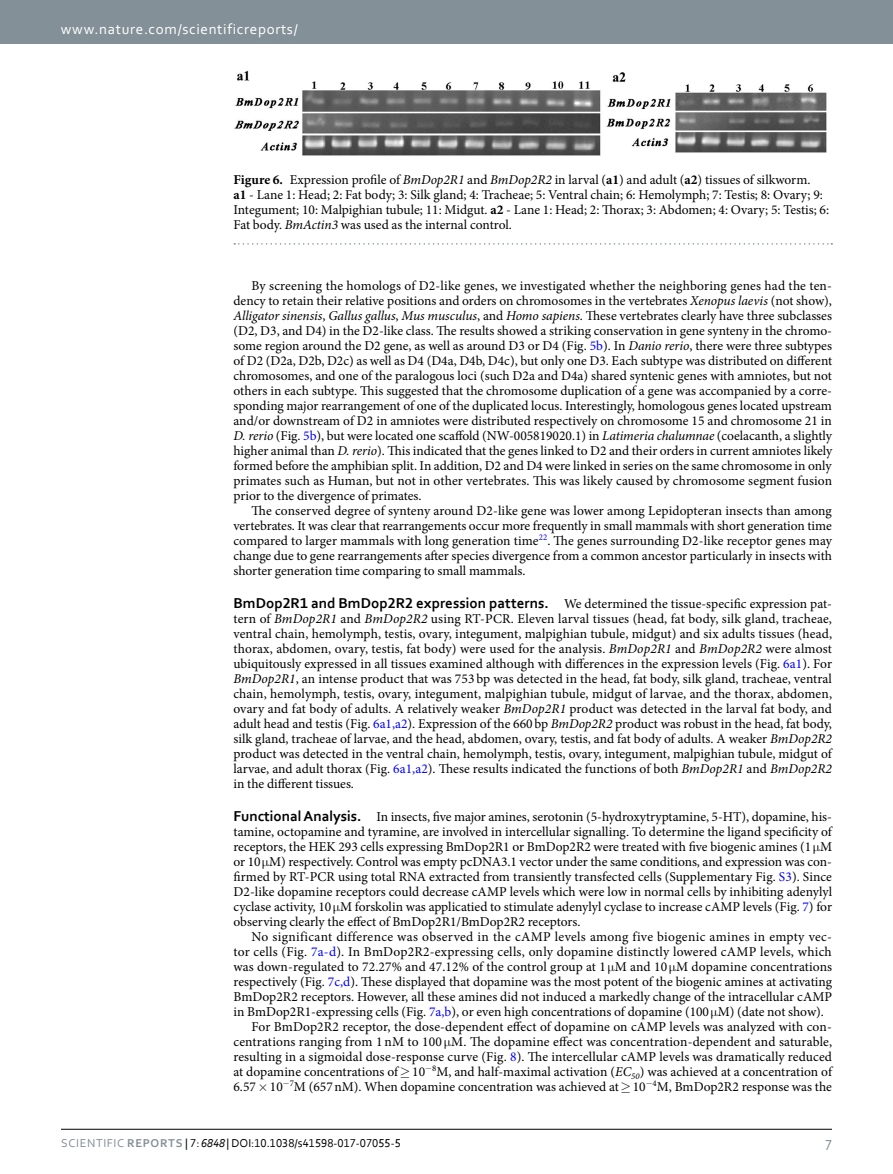
<style>
.page{position:relative;width:893px;height:1174px;background:#fff}
.page>*{position:absolute;margin:0;border:0;box-sizing:border-box;transform-origin:0 0}
.t1{font:15px "Corbel 2";letter-spacing:.045em;color:#fff}
.t2{font:15px "Corbel 2";color:#839097}
.t3{font:13.5px/15px "Minion Pro";color:#000;text-align:justify}
.t4{font:13.5px "Minion Pro";letter-spacing:.025em;color:#000}
.t5{font:12px "Corbel";color:#000}
.s1{font-weight:700}
.s2{font-style:italic}
.s3{color:#00f}
.s4{font-family:"Corbel";font-weight:700;font-size:15px}
.s5{font-family:"Corbel 2";color:#839097}
.s6{font-family:"Corbel Bold 2";color:#839097}
</style>
<div class="page">
<div style="left:0;top:0;width:893px;height:43px;background:#839097"></div>
<hr style="left:61px;top:1129px;width:771px;height:1px;background:#000">
<img style="left:234px;top:70px;width:593px;height:86px">
<svg style="left:234px;top:243px;width:598px;height:2px"></svg>
<p class="t1" style="left:61px;top:19px;width:238px">www.nature.com/scientificreports/</p>
<p class="t3" style="left:233px;top:172px;width:597px;text-align:left"><span class="s1">Figure 6.</span> Expression profile of <span class="s2">BmDop2R1</span> and <span class="s2">BmDop2R2</span> in larval (<span class="s1">a1</span>) and adult (<span class="s1">a2</span>) tissues of silkworm.<br><span class="s1">a1</span> - Lane 1: Head; 2: Fat body; 3: Silk gland; 4: Tracheae; 5: Ventral chain; 6: Hemolymph; 7: Testis; 8: Ovary; 9:<br>Integument; 10: Malpighian tubule; 11: Midgut. <span class="s1">a2</span> - Lane 1: Head; 2: Thorax; 3: Abdomen; 4: Ovary; 5: Testis; 6:<br>Fat body. <span class="s2">BmActin3</span> was used as the internal control.</p>
<p class="t3" style="left:233px;top:278px;width:600px;text-indent:18px">By screening the homologs of D2-like genes, we investigated whether the neighboring genes had the ten&shy;dency to retain their relative positions and orders on chromosomes in the vertebrates <span class="s2">Xenopus laevis</span> (not show), <span class="s2">Alligator sinensis</span>, <span class="s2">Gallus gallus</span>, <span class="s2">Mus musculus</span>, and <span class="s2">Homo sapiens</span>. These vertebrates clearly have three subclasses (D2, D3, and D4) in the D2-like class. The results showed a striking conservation in gene synteny in the chromo&shy;some region around the D2 gene, as well as around D3 or D4 (Fig. <span class="s3">5b</span>). In <span class="s2">Danio rerio</span>, there were three subtypes of D2 (D2a, D2b, D2c) as well as D4 (D4a, D4b, D4c), but only one D3. Each subtype was distributed on different chromosomes, and one of the paralogous loci (such D2a and D4a) shared syntenic genes with amniotes, but not others in each subtype. This suggested that the chromosome duplication of a gene was accompanied by a corre&shy;sponding major rearrangement of one of the duplicated locus. Interestingly, homologous genes located upstream and/or downstream of D2 in amniotes were distributed respectively on chromosome 15 and chromosome 21 in <span class="s2">D. rerio</span> (Fig. <span class="s3">5b</span>), but were located one scaffold (NW-005819020.1) in <span class="s2">Latimeria chalumnae</span> (coelacanth, a slightly higher animal than <span class="s2">D. rerio</span>). This indicated that the genes linked to D2 and their orders in current amniotes likely formed before the amphibian split. In addition, D2 and D4 were linked in series on the same chromosome in only primates such as Human, but not in other vertebrates. This was likely caused by chromosome segment fusion prior to the divergence of primates.</p>
<p class="t3" style="left:233px;top:503px;width:600px;text-indent:18px">The conserved degree of synteny around D2-like gene was lower among Lepidopteran insects than among vertebrates. It was clear that rearrangements occur more frequently in small mammals with short generation time compared to larger mammals with long generation time<sup>22</sup>. The genes surrounding D2-like receptor genes may change due to gene rearrangements after species divergence from a common ancestor particularly in insects with shorter generation time comparing to small mammals.</p>
<p class="t3" style="left:233px;top:596px;width:600px"><span class="s4">BmDop2R1 and BmDop2R2 expression patterns.</span> We determined the tissue-specific expression pat&shy;tern of <span class="s2">BmDop2R1</span> and <span class="s2">BmDop2R2</span> using RT-PCR. Eleven larval tissues (head, fat body, silk gland, tracheae, ventral chain, hemolymph, testis, ovary, integument, malpighian tubule, midgut) and six adults tissues (head, thorax, abdomen, ovary, testis, fat body) were used for the analysis. <span class="s2">BmDop2R1</span> and <span class="s2">BmDop2R2</span> were almost ubiquitously expressed in all tissues examined although with differences in the expression levels (Fig. <span class="s3">6a1</span>). For <span class="s2">BmDop2R1</span>, an intense product that was 753 bp was detected in the head, fat body, silk gland, tracheae, ventral chain, hemolymph, testis, ovary, integument, malpighian tubule, midgut of larvae, and the thorax, abdomen, ovary and fat body of adults. A relatively weaker <span class="s2">BmDop2R1</span> product was detected in the larval fat body, and adult head and testis (Fig. <span class="s3">6a1,a2</span>). Expression of the 660bp <span class="s2">BmDop2R2</span> product was robust in the head, fat body, silk gland, tracheae of larvae, and the head, abdomen, ovary, testis, and fat body of adults. A weaker <span class="s2">BmDop2R2 </span>product was detected in the ventral chain, hemolymph, testis, ovary, integument, malpighian tubule, midgut of larvae, and adult thorax (Fig. <span class="s3">6a1,a2</span>). These results indicated the functions of both <span class="s2">BmDop2R1</span> and <span class="s2">BmDop2R2 </span>in the different tissues.</p>
<p class="t3" style="left:233px;top:809px;width:600px"><span class="s4">Functional Analysis.</span> In insects, five major amines, serotonin (5-hydroxytryptamine, 5-HT), dopamine, his&shy;tamine, octopamine and tyramine, are involved in intercellular signalling. To determine the ligand specificity of receptors, the HEK 293 cells expressing BmDop2R1 or BmDop2R2 were treated with five biogenic amines (1 M or 10 M) respectively. Control was empty pcDNA3.1 vector under the same conditions, and expression was con&shy;firmed by RT-PCR using total RNA extracted from transiently transfected cells (Supplementary Fig. <span class="s3">S3</span>). Since D2-like dopamine receptors could decrease cAMP levels which were low in normal cells by inhibiting adenylyl cyclase activity, 10 M forskolin was applicatied to stimulate adenylyl cyclase to increase cAMP levels (Fig. <span class="s3">7</span>) for observing clearly the effect of BmDop2R1/BmDop2R2 receptors.</p>
<p class="t4" style="left:251px;top:927px;width:582px">No significant difference was observed in the cAMP levels among five biogenic amines in empty vec-</p>
<p class="t3" style="left:233px;top:944px;width:600px">tor cells (Fig. <span class="s3">7a-d</span>). In BmDop2R2-expressing cells, only dopamine distinctly lowered cAMP levels, which</p>
<p class="t3" style="left:233px;top:959px;width:600px">was down-regulated to 72.27% and 47.12% of the control group at 1 M and 10 M dopamine concentrations</p>
<p class="t3" style="left:233px;top:974px;width:600px">respectively (Fig. <span class="s3">7c,d</span>). These displayed that dopamine was the most potent of the biogenic amines at activating</p>
<p class="t3" style="left:233px;top:989px;width:600px">BmDop2R2 receptors. However, all these amines did not induced a markedly change of the intracellular cAMP</p>
<p class="t3" style="left:233px;top:1004px;width:592px">in BmDop2R1-expressing cells (Fig. <span class="s3">7a,b</span>), or even high concentrations of dopamine (100 M) (date not show).</p>
<p class="t3" style="left:251px;top:1019px;width:582px">For BmDop2R2 receptor, the dose-dependent effect of dopamine on cAMP levels was analyzed with con-</p>
<p class="t3" style="left:233px;top:1034px;width:600px">centrations ranging from 1 nM to 100 M. The dopamine effect was concentration-dependent and saturable,</p>
<p class="t3" style="left:233px;top:1049px;width:600px">resulting in a sigmoidal dose-response curve (Fig. <span class="s3">8</span>). The intercellular cAMP levels was dramatically reduced</p>
<p class="t3" style="left:233px;top:1064px;width:600px">at dopamine concentrations of≥10−<sup>8</sup>M, and half-maximal activation (<span class="s2">EC</span><sub>50</sub>) was achieved at a concentration of</p>
<p class="t3" style="left:233px;top:1079px;width:600px">6.57 10−<sup>7</sup>M (657nM). When dopamine concentration was achieved at≥10−<sup>4</sup>M, BmDop2R2 response was the</p>
<p class="t5" style="left:61px;top:1135px;width:341px"><span class="s5">Scientific</span> <span class="s6">REPORTS</span> | 7: <span class="s2">6848</span>| DOI:10.1038/s41598-017-07055-5</p>
<p class="t2" style="left:826px;top:1132px;width:8px">7</p>
</div>
